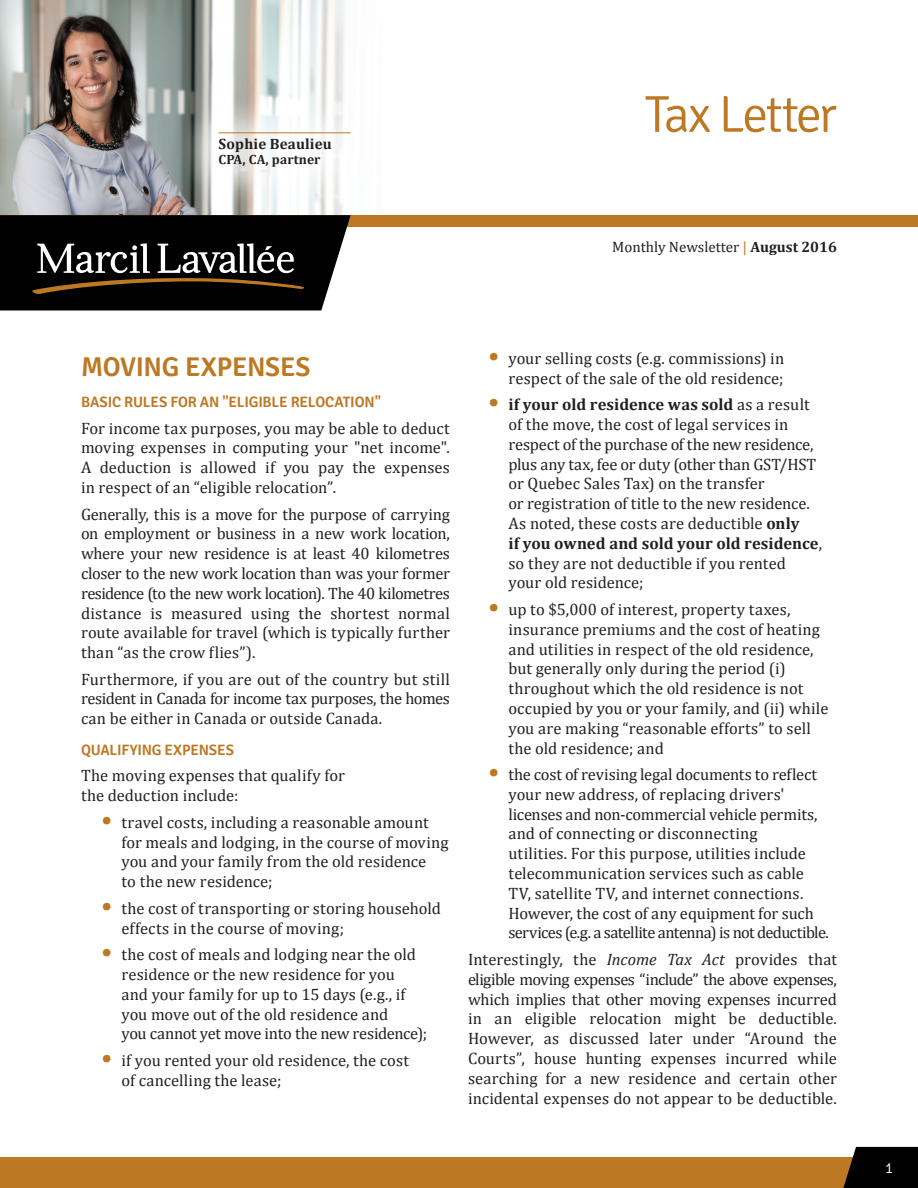
<style>
.page{position:relative;width:918px;height:1188px;background:#fff}
.page>*{position:absolute;margin:0;border:0;box-sizing:border-box;transform-origin:0 0}
.t1{font:300 51.9px "Signika";letter-spacing:-.06em;color:#bd7824}
.titres{font:600 27px "Signika";letter-spacing:-.01em;color:#bd7824}
.bullets-lists{font:16.5px/19.8px "Cambria";color:#231f20}
.texte{font:16.5px/19.8px "Cambria";letter-spacing:.005em;color:#231f20;text-align:justify}
.Sous-titres{font:600 15px "Signika";letter-spacing:-.015em;color:#bd7824}
.t2{font:15px "Cambria";color:#231f20}
.t3{font:700 15px "Cambria";letter-spacing:.01em;color:#231f20}
.texte-2{font:300 15px "Signika";color:#fff}
.t4{font:700 13.5px "Cambria";letter-spacing:.01em;color:#231f20}
.s1{color:#bd7824}
.s2{font-weight:700}
.s3{font-weight:700;font-size:25.5px;color:#bd7823}
.s4{font-style:italic}
</style>
<div class="page">
<div style="left:0;top:1158px;width:918px;height:30px;background:#bd7824"></div>
<svg style="left:841px;top:1147px;width:77px;height:41px;background:#19140e"></svg>
<img style="left:0;top:0;width:344px;height:215px">
<div style="left:171px;top:91px;width:201px;height:117px;background:#fff;opacity:.69"></div>
<div style="left:1px;top:215px;width:917px;height:11px;background:#bd7824"></div>
<svg style="left:0;top:215px;width:351px;height:95px;background:#23211e"></svg>
<svg style="left:218px;top:132px;width:133px;height:1px"></svg>
<p class="t3" style="left:219px;top:133px;width:115px">Sophie Beaulieu</p>
<p class="t4" style="left:219px;top:150px;width:103px">CPA, CA, partner</p>
<p class="t1" style="left:645px;top:86px;width:194px">Tax Letter</p>
<p class="t2" style="left:612px;top:238px;width:226px">Monthly Newsletter <span class="s1">|</span> <span class="s2">August 2016</span></p>
<p class="titres" style="left:81px;top:352px;width:231px">MOVING EXPENSES</p>
<p class="Sous-titres" style="left:81px;top:393px;width:302px">BASIC RULES FOR AN "ELIGIBLE RELOCATION"</p>
<p class="texte" style="left:81px;top:418px;width:370px">For income tax purposes, you may be able to deduct moving expenses in computing your "net income".<br>A deduction is allowed if you pay the expenses in respect of an “eligible relocation”.</p>
<p class="texte" style="left:81px;top:504px;width:370px">Generally, this is a move for the purpose of carrying on employment or business in a new work location, where your new residence is at least 40 kilometres closer to the new work location than was your former residence (to the new work location). The 40 kilometres distance is measured using the shortest normal route available for travel (which is typically further than “as the crow flies”).</p>
<p class="texte" style="left:81px;top:669px;width:370px">Furthermore, if you are out of the country but still resident in Canada for income tax purposes, the homes can be either in Canada or outside Canada.</p>
<p class="Sous-titres" style="left:81px;top:741px;width:155px">QUALIFYING EXPENSES</p>
<p class="texte" style="left:81px;top:766px;width:266px">The moving expenses that qualify for the deduction include:</p>
<p class="bullets-lists" style="left:122px;top:812px;width:329px;text-indent:-20px"><span class="s3">•</span> travel costs, including a reasonable amount for meals and lodging, in the course of moving you and your family from the old residence<br>to the new residence;</p>
<p class="bullets-lists" style="left:122px;top:898px;width:321px;text-indent:-20px"><span class="s3">•</span> the cost of transporting or storing household effects in the course of moving;</p>
<p class="bullets-lists" style="left:122px;top:945px;width:307px;text-indent:-20px"><span class="s3">•</span> the cost of meals and lodging near the old residence or the new residence for you<br>and your family for up to 15 days (e.g., if you move out of the old residence and<br>you cannot yet move into the new residence);</p>
<p class="bullets-lists" style="left:122px;top:1050px;width:289px;text-indent:-20px"><span class="s3">•</span> if you rented your old residence, the cost of cancelling the lease;</p>
<p class="bullets-lists" style="left:488px;top:348px;width:298px;text-align:right"><span class="s3">•</span> your selling costs (e.g. commissions) in respect of the sale of the old residence;</p>
<p class="bullets-lists" style="left:508px;top:395px;width:315px;text-indent:-20px"><span class="s3">•</span> <span class="s2">if your old residence was sold</span> as a result of the move, the cost of legal services in respect of the purchase of the new residence, plus any tax, fee or duty (other than GST/HST or Quebec Sales Tax) on the transfer<br>or registration of title to the new residence.<br>As noted, these costs are deductible <span class="s2">only<br>if you owned and sold your old residence</span>, so they are not deductible if you rented your old residence;</p>
<p class="bullets-lists" style="left:508px;top:599px;width:321px;text-indent:-20px"><span class="s3">•</span> up to $5,000 of interest, property taxes, insurance premiums and the cost of heating and utilities in respect of the old residence, but generally only during the period (i) throughout which the old residence is not occupied by you or your family, and (ii) while you are making “reasonable efforts” to sell the old residence; and</p>
<p class="bullets-lists" style="left:508px;top:764px;width:322px;text-indent:-20px"><span class="s3">•</span> the cost of revising legal documents to reflect your new address, of replacing drivers' licenses and non-commercial vehicle permits, and of connecting or disconnecting<br>utilities. For this purpose, utilities include telecommunication services such as cable TV, satellite TV, and internet connections.<br>However, the cost of any equipment for such services (e.g. a satellite antenna) is not deductible.</p>
<p class="texte" style="left:468px;top:949px;width:370px">Interestingly, the <span class="s4">Income Tax Act</span> provides that eligible moving expenses “include” the above expenses, which implies that other moving expenses incurred in an eligible relocation might be deductible.<br>However, as discussed later under “Around the Courts”, house hunting expenses incurred while searching for a new residence and certain other incidental expenses do not appear to be deductible.</p>
<p class="texte-2" style="left:885px;top:1160px;width:9px">1</p>
</div>
